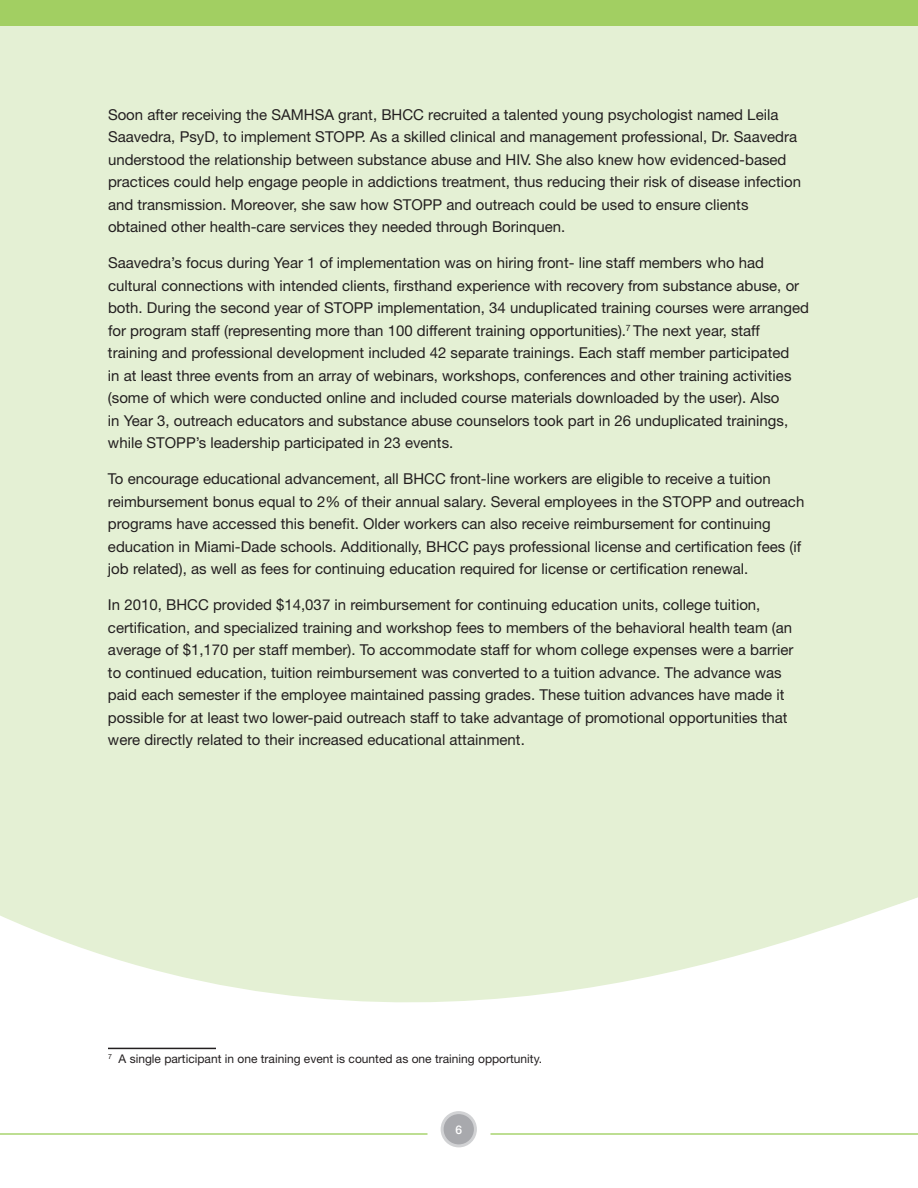
<style>
.page{position:relative;width:918px;height:1188px;background:#fff}
.page>*{position:absolute;margin:0;border:0;box-sizing:border-box;transform-origin:0 0}
.t1{font:15px/22.5px "Helvetica Neue";color:#231f20}
.t2{font:12px "Helvetica Neue";color:#231f20}
.t3{font:500 12px "Helvetica Neue";color:#fff}
</style>
<div class="page">
<div style="left:0;top:25px;width:918px;height:975px;background:#e4f0d4"></div>
<div style="left:0;top:0;width:918px;height:25px;background:#a2cf62"></div>
<div style="left:442px;top:1113px;width:33px;height:33px;background:#a8a9ad;border-radius:50%"></div>
<div style="left:441px;top:1111px;width:36px;height:36px;border:3px solid #d1d2d4;border-radius:50%"></div>
<hr style="left:0;top:1133px;width:428px;height:2px;background:#8bc63e">
<hr style="left:490px;top:1133px;width:428px;height:2px;background:#8bc63e">
<hr style="left:108px;top:1048px;width:108px;height:1px;background:#231f20">
<p class="t1" style="left:108px;top:103px;width:695px">Soon after receiving the SAMHSA grant, BHCC recruited a talented young psychologist named Leila Saavedra, PsyD, to implement STOPP. As a skilled clinical and management professional, Dr. Saavedra understood the relationship between substance abuse and HIV. She also knew how evidenced-based practices could help engage people in addictions treatment, thus reducing their risk of disease infection and transmission. Moreover, she saw how STOPP and outreach could be used to ensure clients obtained other health-care services they needed through Borinquen.</p>
<p class="t1" style="left:108px;top:252px;width:703px">Saavedra’s focus during Year 1 of implementation was on hiring front- line staff members who had cultural connections with intended clients, firsthand experience with recovery from substance abuse, or both. During the second year of STOPP implementation, 34 unduplicated training courses were arranged for program staff (representing more than 100 different training opportunities).<sup>7</sup> The next year, staff training and professional development included 42 separate trainings. Each staff member participated<br>in at least three events from an array of webinars, workshops, conferences and other training activities (some of which were conducted online and included course materials downloaded by the user). Also<br>in Year 3, outreach educators and substance abuse counselors took part in 26 unduplicated trainings, while STOPP’s leadership participated in 23 events.</p>
<p class="t1" style="left:108px;top:468px;width:698px">To encourage educational advancement, all BHCC front-line workers are eligible to receive a tuition reimbursement bonus equal to 2% of their annual salary. Several employees in the STOPP and outreach programs have accessed this benefit. Older workers can also receive reimbursement for continuing education in Miami-Dade schools. Additionally, BHCC pays professional license and certification fees (if job related), as well as fees for continuing education required for license or certification renewal.</p>
<p class="t1" style="left:108px;top:594px;width:687px">In 2010, BHCC provided $14,037 in reimbursement for continuing education units, college tuition, certification, and specialized training and workshop fees to members of the behavioral health team (an average of $1,170 per staff member). To accommodate staff for whom college expenses were a barrier to continued education, tuition reimbursement was converted to a tuition advance. The advance was paid each semester if the employee maintained passing grades. These tuition advances have made it possible for at least two lower-paid outreach staff to take advantage of promotional opportunities that were directly related to their increased educational attainment.</p>
<p class="t2" style="left:108px;top:1051px;width:436px"><sup>7</sup> A single participant in one training event is counted as one training opportunity.</p>
<p class="t3" style="left:455px;top:1123px;width:8px">6</p>
</div>
